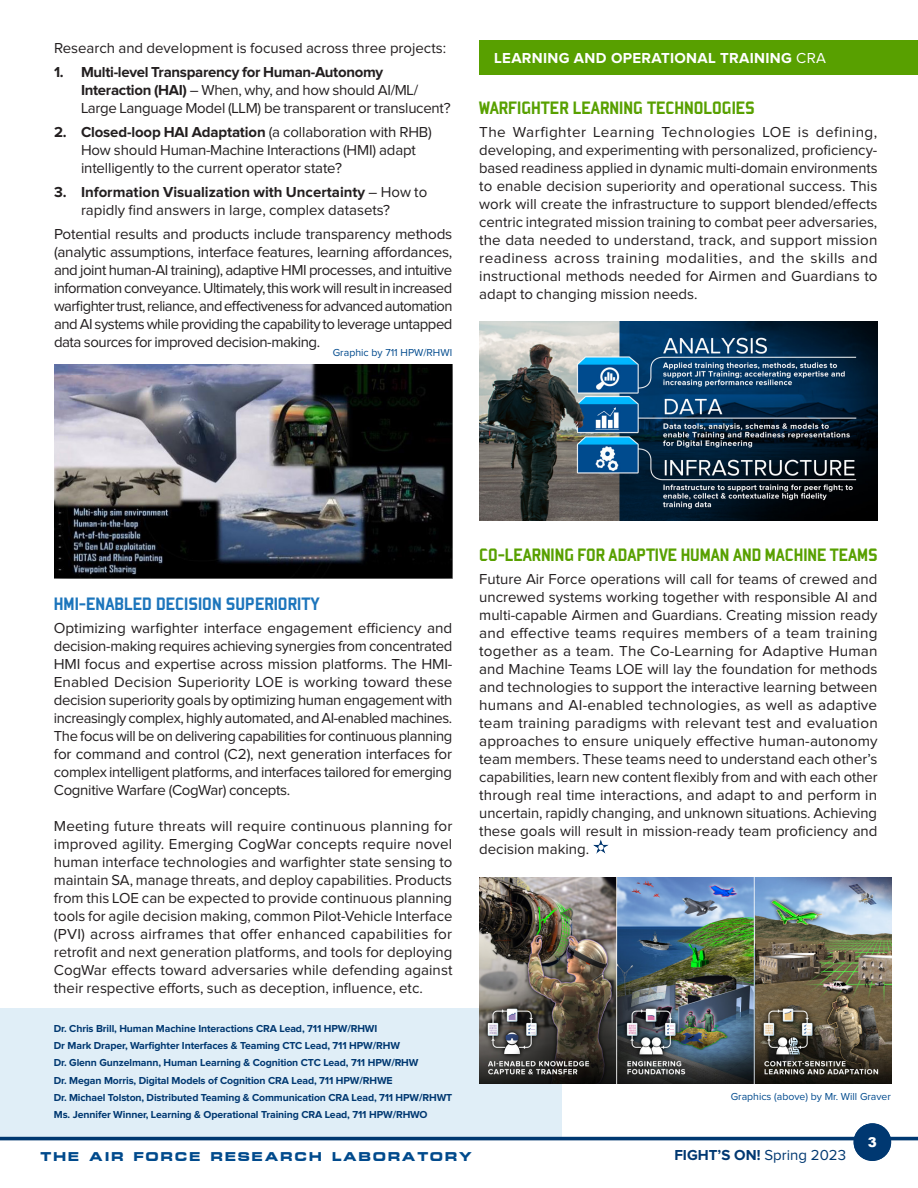
<style>
.page{position:relative;width:918px;height:1188px;background:#fff}
.page>*{position:absolute;margin:0;border:0;box-sizing:border-box;transform-origin:0 0}
.t1{font:19.5px "Bombardier";color:#58a000}
.t2{font:19.5px "Bombardier";color:#1c75bc}
.t3{font:15px/18px "Proxima Nova";letter-spacing:-.01em;color:#231f20;text-align:justify}
.t4{font:700 15px "Proxima Nova";letter-spacing:.02em;color:#fff}
.t5{font:15px "Microstyle Bold Extended ATT";letter-spacing:.1em;color:#004a8c}
.t6{font:700 15px "Proxima Nova";color:#003871}
.t7{font:900 13.5px "Arial";color:#fff}
.Paragraph_Style_2{font:700 10.5px "Proxima Nova";letter-spacing:-.01em;color:#003871}
.t8{font:10.5px "Proxima Nova";color:#004a8d}
.s1{font-weight:700}
.s2{font-weight:400}
</style>
<div class="page">
<div style="left:0;top:1009px;width:562px;height:128px;background:#e0eef7"></div>
<hr style="left:0;top:1137px;width:918px;height:3px;background:#003871">
<div style="left:854px;top:1123px;width:37px;height:38px;background:#003871;border-radius:50%"></div>
<div style="left:479px;top:40px;width:439px;height:35px;background:#58a000"></div>
<img style="left:593px;top:839px;width:16px;height:15px">
<img style="left:479px;top:878px;width:413px;height:206px">
<img style="left:479px;top:321px;width:399px;height:199px">
<img style="left:54px;top:365px;width:398px;height:213px">
<p class="t3" style="left:54px;top:39px;width:394px">Research and development is focused across three projects:</p>
<p class="t3" style="left:81px;top:63px;width:371px;text-align:left;text-indent:-27px"><span class="s1">1. Multi-level Transparency for Human-Autonomy<br>Interaction (HAI)</span> – When, why, and how should AI/ML/<br>Large Language Model (LLM) be transparent or translucent?</p>
<p class="t3" style="left:81px;top:123px;width:352px;text-align:left;text-indent:-27px"><span class="s1">2. Closed-loop HAI Adaptation</span> (a collaboration with RHB)<br>How should Human-Machine Interactions (HMI) adapt intelligently to the current operator state?</p>
<p class="t3" style="left:81px;top:183px;width:348px;text-indent:-27px"><span class="s1">3. Information Visualization with Uncertainty</span> – How to rapidly find answers in large, complex datasets?</p>
<p class="t3" style="left:54px;top:225px;width:400px">Potential results and products include transparency methods (analytic assumptions, interface features, learning affordances, and joint human-AI training), adaptive HMI processes, and intuitive information conveyance. Ultimately, this work will result in increased warfighter trust, reliance, and effectiveness for advanced automation and AI systems while providing the capability to leverage untapped data sources for improved decision-making.</p>
<p class="t8" style="left:333px;top:347px;width:121px">Graphic by 711 HPW/RHWI</p>
<p class="t4" style="left:494px;top:50px;width:333px">LEARNING AND OPERATIONAL TRAINING <span class="s2">CRA</span></p>
<p class="t1" style="left:479px;top:97px;width:277px">WARFIGHTER LEARNING TECHNOLOGIES</p>
<p class="t3" style="left:479px;top:123px;width:400px">The Warfighter Learning Technologies LOE is defining, developing, and experimenting with personalized, proficiency&shy;based readiness applied in dynamic multi-domain environments to enable decision superiority and operational success. This work will create the infrastructure to support blended/effects centric integrated mission training to combat peer adversaries, the data needed to understand, track, and support mission readiness across training modalities, and the skills and instructional methods needed for Airmen and Guardians to adapt to changing mission needs.</p>
<p class="t2" style="left:54px;top:594px;width:267px">HMI-ENABLED DECISION SUPERIORITY</p>
<p class="t3" style="left:54px;top:619px;width:400px">Optimizing warfighter interface engagement efficiency and decision-making requires achieving synergies from concentrated HMI focus and expertise across mission platforms. The HMI-Enabled Decision Superiority LOE is working toward these decision superiority goals by optimizing human engagement with increasingly complex, highly automated, and AI-enabled machines.<br>The focus will be on delivering capabilities for continuous planning for command and control (C2), next generation interfaces for complex intelligent platforms, and interfaces tailored for emerging Cognitive Warfare (CogWar) concepts.</p>
<p class="t3" style="left:54px;top:817px;width:400px">Meeting future threats will require continuous planning for improved agility. Emerging CogWar concepts require novel human interface technologies and warfighter state sensing to maintain SA, manage threats, and deploy capabilities. Products from this LOE can be expected to provide continuous planning tools for agile decision making, common Pilot-Vehicle Interface (PVI) across airframes that offer enhanced capabilities for retrofit and next generation platforms, and tools for deploying CogWar effects toward adversaries while defending against their respective efforts, such as deception, influence, etc.</p>
<p class="Paragraph_Style_2" style="left:54px;top:1022px;width:325px">Dr. Chris Brill, Human Machine Interactions CRA Lead, 711 HPW/RHWI</p>
<p class="Paragraph_Style_2" style="left:54px;top:1040px;width:348px">Dr Mark Draper, Warfighter Interfaces &amp; Teaming CTC Lead, 711 HPW/RHW</p>
<p class="Paragraph_Style_2" style="left:54px;top:1057px;width:366px">Dr. Glenn Gunzelmann, Human Learning &amp; Cognition CTC Lead, 711 HPW/RHW</p>
<p class="Paragraph_Style_2" style="left:54px;top:1074px;width:340px">Dr. Megan Morris, Digital Models of Cognition CRA Lead, 711 HPW/RHWE</p>
<p class="Paragraph_Style_2" style="left:54px;top:1091px;width:400px">Dr. Michael Tolston, Distributed Teaming &amp; Communication CRA Lead, 711 HPW/RHWT</p>
<p class="Paragraph_Style_2" style="left:54px;top:1109px;width:375px">Ms. Jennifer Winner, Learning &amp; Operational Training CRA Lead, 711 HPW/RHWO</p>
<p class="t1" style="left:479px;top:545px;width:400px">CO-LEARNING FOR ADAPTIVE HUMAN AND MACHINE TEAMS</p>
<p class="t3" style="left:479px;top:570px;width:400px">Future Air Force operations will call for teams of crewed and uncrewed systems working together with responsible AI and multi-capable Airmen and Guardians. Creating mission ready and effective teams requires members of a team training together as a team. The Co-Learning for Adaptive Human and Machine Teams LOE will lay the foundation for methods and technologies to support the interactive learning between humans and AI-enabled technologies, as well as adaptive team training paradigms with relevant test and evaluation approaches to ensure uniquely effective human-autonomy team members. These teams need to understand each other’s capabilities, learn new content flexibly from and with each other through real time interactions, and adapt to and perform in uncertain, rapidly changing, and unknown situations. Achieving these goals will result in mission-ready team proficiency and decision making.</p>
<p class="t8" style="left:731px;top:1091px;width:162px">Graphics (above) by Mr. Will Graver</p>
<p class="t7" style="left:868px;top:1132px;width:11px">3</p>
<p class="t5" style="left:40px;top:1148px;width:433px">THE AIR FORCE RESEARCH LABORATORY</p>
<p class="t6" style="left:674px;top:1147px;width:173px">FIGHT’S ON! <span class="s2">Spring 2023</span></p>
</div>
